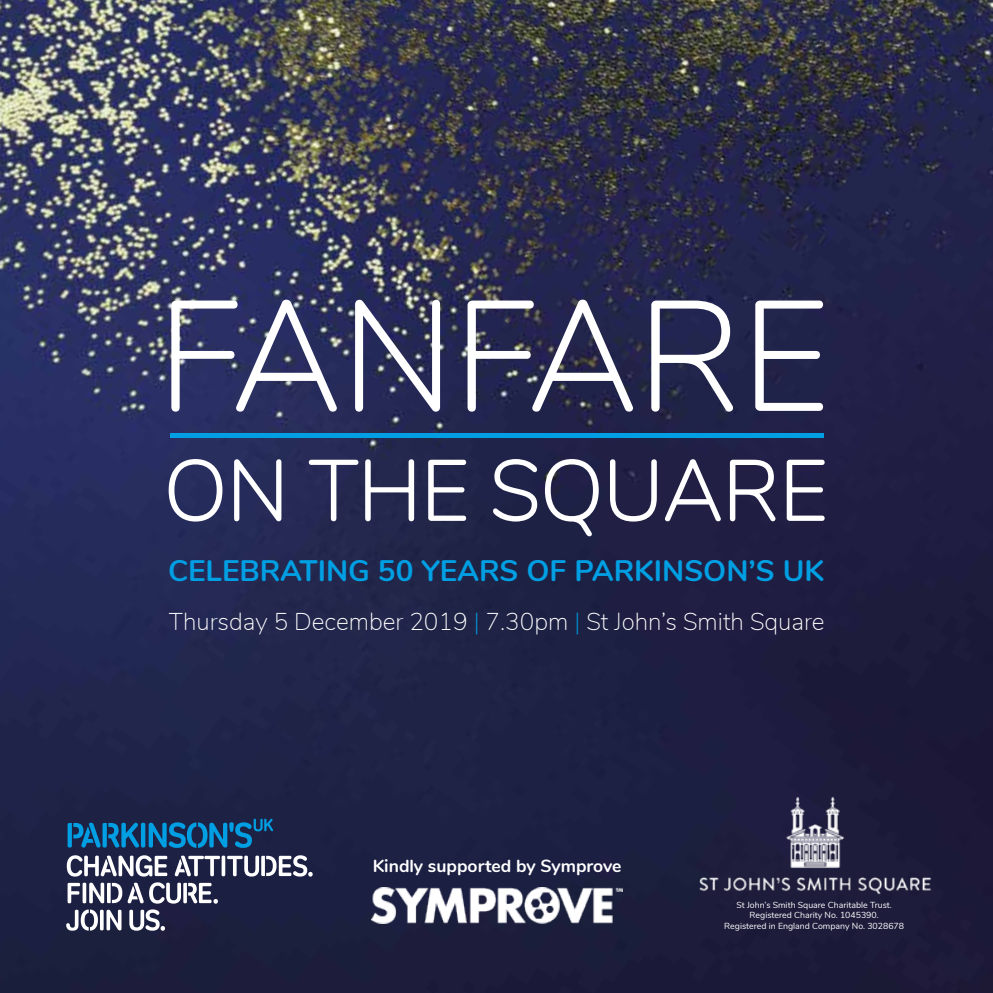
<style>
.page{position:relative;width:993px;height:993px;background:#fff}
.page>*{position:absolute;margin:0;border:0;box-sizing:border-box;transform-origin:0 0}
.t1{font:700 29.57px "Nunito";color:#009fe3}
.t2{font:200 24.32px "Nunito";color:#fff}
.t3{font:700 17.5px "Nunito";color:#fff}
.t4{font:8.75px/10.5px "Nunito";color:#fff;text-align:center}
.s1{color:#009fe3}
</style>
<div class="page">
<img style="left:0;top:0;width:992px;height:992px">
<svg style="left:67px;top:855px;width:100px;height:21px"></svg>
<svg style="left:175px;top:855px;width:137px;height:21px"></svg>
<svg style="left:68px;top:882px;width:54px;height:21px"></svg>
<svg style="left:128px;top:882px;width:90px;height:21px"></svg>
<svg style="left:66px;top:909px;width:55px;height:21px"></svg>
<svg style="left:129px;top:909px;width:36px;height:21px"></svg>
<svg style="left:68px;top:818px;width:205px;height:29px;background:#115384"></svg>
<img style="left:371px;top:887px;width:251px;height:35px">
<img style="left:692px;top:766px;width:243px;height:133px">
<svg style="left:171px;top:299px;width:166px;height:112px"></svg>
<svg style="left:355px;top:300px;width:85px;height:111px"></svg>
<svg style="left:467px;top:299px;width:165px;height:112px"></svg>
<svg style="left:651px;top:300px;width:81px;height:111px"></svg>
<svg style="left:755px;top:300px;width:67px;height:111px"></svg>
<hr style="left:170px;top:433px;width:653px;height:4px;background:#009fe3">
<svg style="left:169px;top:459px;width:53px;height:62px"></svg>
<svg style="left:234px;top:459px;width:47px;height:62px"></svg>
<svg style="left:309px;top:459px;width:49px;height:62px"></svg>
<svg style="left:365px;top:459px;width:49px;height:62px"></svg>
<svg style="left:428px;top:459px;width:38px;height:61px"></svg>
<svg style="left:493px;top:459px;width:44px;height:62px"></svg>
<svg style="left:544px;top:459px;width:54px;height:77px"></svg>
<svg style="left:609px;top:459px;width:47px;height:62px"></svg>
<svg style="left:664px;top:459px;width:56px;height:62px"></svg>
<svg style="left:729px;top:459px;width:46px;height:62px"></svg>
<svg style="left:786px;top:459px;width:38px;height:61px"></svg>
<h1 class="t1" style="left:168px;top:548px;width:657px">CELEBRATING 50 YEARS OF PARKINSON’S UK</h1>
<h2 class="t2" style="left:169px;top:603px;width:657px">Thursday 5 December 2019 <span class="s1">|</span> 7.30pm <span class="s1">|</span> St John’s Smith Square</h2>
<h3 class="t3" style="left:372px;top:852px;width:250px">Kindly supported by Symprove</h3>
<p class="t4" style="left:724px;top:898px;width:181px">St John’s Smith Square Charitable Trust.<br>Registered Charity No. 1045390.<br>Registered in England Company No. 3028678</p>
</div>
